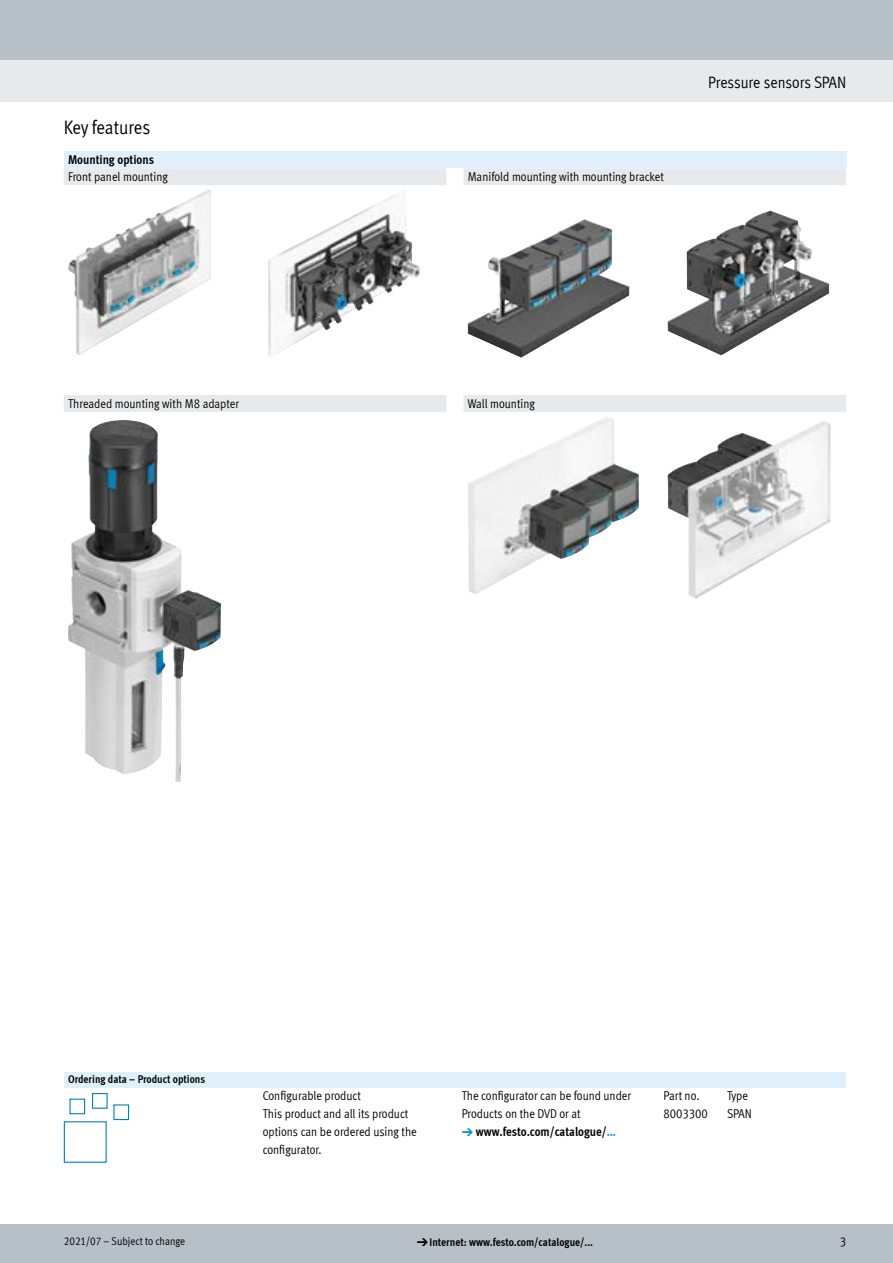
<style>
.page{position:relative;width:893px;height:1263px;background:#fff}
.page>*{position:absolute;margin:0;border:0;box-sizing:border-box;transform-origin:0 0}
.FES_title_section{font:19.5px "Meta Cond LF";letter-spacing:-.005em;color:#000}
.FES_title_family{font:16.5px "Meta Cond LF";letter-spacing:-.005em;color:#000}
.FES_regular{font:12.75px/18px "Meta Cond LF";color:#000}
.FES_head_2_text{font:12.75px "Meta Cond LF";color:#000}
.FES_regular-2{font:700 12.75px "Meta Cond LF";color:#000}
.FES_head_1_text{font:700 12.75px "Meta Cond LF";color:#000}
.FES_tab_head_1{font:700 11.25px "Meta Cond LF";color:#000}
.t1{font:11.25px "Meta Cond LF";color:#000}
.s1{font-family:"Meto Pict 182";font-weight:400;font-size:11.25px;color:#0095db}
.s2{color:#0095db}
.s3{font-family:"Meto Pict 182";font-weight:400}
</style>
<div class="page">
<div style="left:0;top:1225px;width:893px;height:38px;background:#b6c0c6"></div>
<div style="left:0;top:60px;width:893px;height:42px;background:#e7eaec"></div>
<div style="left:0;top:0;width:893px;height:60px;background:#b6c0c6"></div>
<div style="left:64px;top:151px;width:782px;height:17px;background:#dff0fc"></div>
<svg style="left:64px;top:168px;width:782px;height:244px"></svg>
<img style="left:68px;top:189px;width:143px;height:166px">
<img style="left:268px;top:189px;width:153px;height:168px">
<img style="left:468px;top:219px;width:161px;height:139px">
<img style="left:668px;top:211px;width:161px;height:144px">
<img style="left:68px;top:421px;width:107px;height:353px">
<img style="left:468px;top:417px;width:171px;height:178px">
<img style="left:668px;top:421px;width:163px;height:178px">
<div style="left:64px;top:1071px;width:781px;height:16px;background:#dff0fc"></div>
<div style="left:64px;top:1121px;width:43px;height:42px;border:1px solid #0080c6"></div>
<div style="left:69px;top:1098px;width:16px;height:16px;background:#fff;border:1px solid #0080c6"></div>
<div style="left:92px;top:1093px;width:16px;height:16px;border:1px solid #0080c6"></div>
<div style="left:113px;top:1104px;width:16px;height:16px;border:1px solid #0080c6"></div>
<p class="FES_title_section" style="left:64px;top:116px;width:88px">Key features</p>
<p class="FES_head_1_text" style="left:68px;top:151px;width:88px">Mounting options</p>
<p class="FES_head_2_text" style="left:68px;top:169px;width:101px">Front panel mounting</p>
<p class="FES_head_2_text" style="left:468px;top:169px;width:198px">Manifold mounting with mounting bracket</p>
<p class="FES_title_family" style="left:708px;top:72px;width:140px">Pressure sensors SPAN</p>
<p class="FES_head_2_text" style="left:68px;top:395px;width:173px">Threaded mounting with M8 adapter</p>
<p class="FES_head_2_text" style="left:468px;top:395px;width:69px">Wall mounting</p>
<p class="FES_tab_head_1" style="left:68px;top:1072px;width:139px">Ordering data – Product options</p>
<p class="FES_regular" style="left:263px;top:1086px;width:100px">Configurable product</p>
<p class="FES_regular" style="left:263px;top:1104px;width:156px">This product and all its product options can be ordered using the configurator.</p>
<p class="FES_regular" style="left:462px;top:1086px;width:171px">The configurator can be found under<br>Products on the DVD or at</p>
<p class="FES_regular-2" style="left:462px;top:1123px;width:156px"><span class="s1">d</span> www.festo.com/catalogue/<span class="s2">…</span></p>
<p class="FES_regular" style="left:663px;top:1086px;width:38px">Part no.</p>
<p class="FES_regular" style="left:663px;top:1104px;width:46px">8003300</p>
<p class="FES_regular" style="left:727px;top:1086px;width:22px">Type</p>
<p class="FES_regular" style="left:727px;top:1104px;width:26px">SPAN</p>
<p class="t1" style="left:64px;top:1234px;width:123px">2021/07 – Subject to change</p>
<p class="FES_tab_head_1" style="left:417px;top:1235px;width:178px"><span class="s3">d</span>Internet: www.festo.com/catalogue/...</p>
<p class="FES_regular" style="left:840px;top:1232px;width:8px">3</p>
</div>
